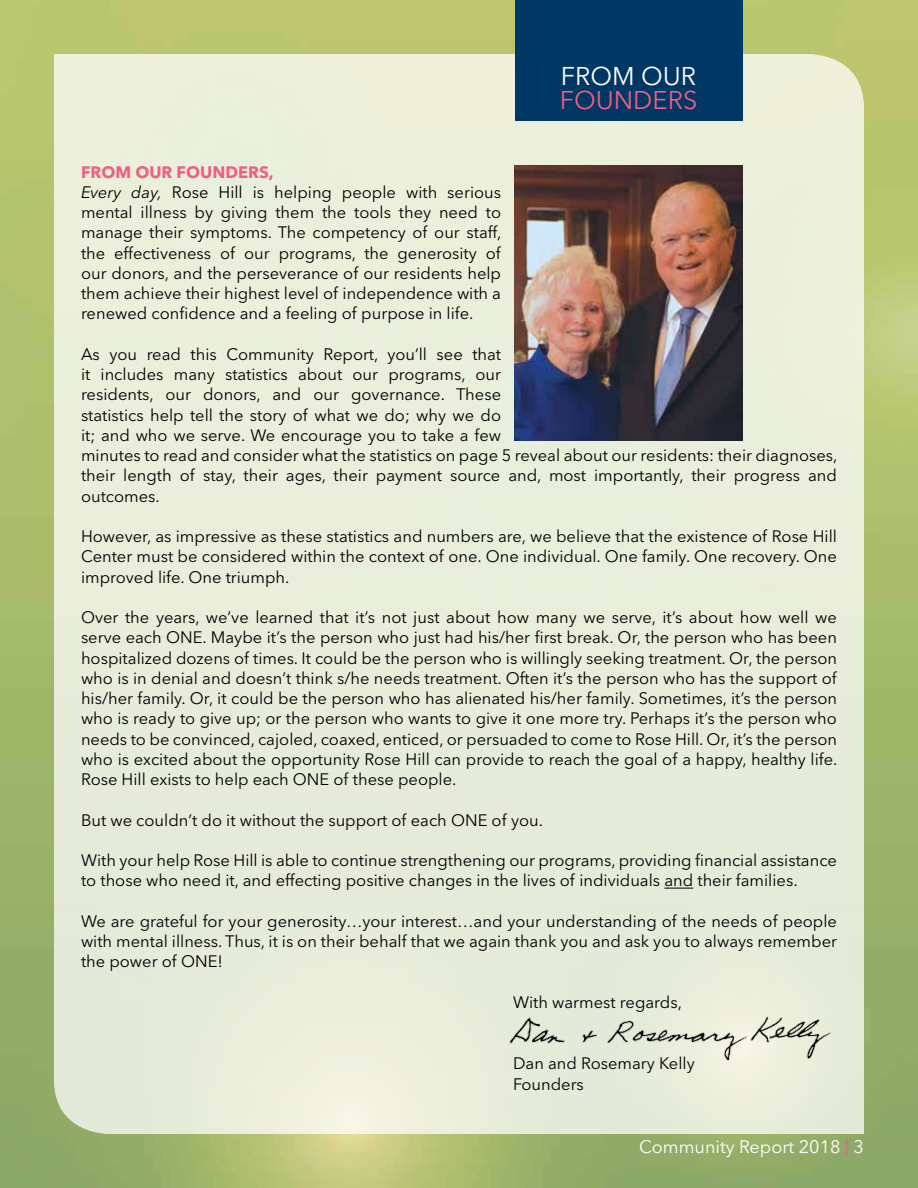
<style>
.page{position:relative;width:918px;height:1188px;background:#fff}
.page>*{position:absolute;margin:0;border:0;box-sizing:border-box;transform-origin:0 0}
.t1{font:25.5px "Avenir Next LT Pro";color:#ed6082}
.t2{font:25.5px "Avenir Next LT Pro";color:#fff}
.t3{font:18px "Avenir Next LT Pro";color:#fff}
.t4{font:16.5px/20.2px "Avenir Next LT Pro";color:#000}
.s1{font-weight:700;color:#ed6082}
.s2{font-style:italic}
.s3{color:#ed6082}
</style>
<div class="page">
<img style="left:0;top:0;width:918px;height:1188px">
<div style="left:54px;top:54px;width:810px;height:1080px;background:#e8eeda"></div>
<img style="left:502px;top:1009px;width:346px;height:55px">
<div style="left:515px;top:0;width:227px;height:121px;background:#003764"></div>
<svg style="left:664px;top:888px;width:29px;height:1px"></svg>
<img style="left:515px;top:165px;width:227px;height:276px">
<h1 class="t2" style="left:561px;top:61px;width:137px">FROM OUR</h1>
<h1 class="t1" style="left:560px;top:85px;width:139px">FOUNDERS</h1>
<p class="t4" style="left:81px;top:162px;width:422px"><span class="s1">FROM OUR FOUNDERS,<br></span><span class="s2">Every day,</span> Rose Hill is helping people with serious mental illness by giving them the tools they need to manage their symptoms. The competency of our staff, the effectiveness of our programs, the generosity of our donors, and the perseverance of our residents help them achieve their highest level of independence with a renewed confidence and a feeling of purpose in life.</p>
<p class="t4" style="left:81px;top:344px;width:758px">As you read this Community Report, you’ll see that<br>it includes many statistics about our programs, our<br>residents, our donors, and our governance. These<br>statistics help tell the story of what we do; why we do<br>it; and who we serve. We encourage you to take a few<br>minutes to read and consider what the statistics on page 5 reveal about our residents: their diagnoses, their length of stay, their ages, their payment source and, most importantly, their progress and outcomes.</p>
<p class="t4" style="left:81px;top:526px;width:758px;text-align:justify">However, as impressive as these statistics and numbers are, we believe that the existence of Rose Hill Center must be considered within the context of one. One individual. One family. One recovery. One improved life. One triumph.</p>
<p class="t4" style="left:81px;top:607px;width:758px;text-align:justify">Over the years, we’ve learned that it’s not just about how many we serve, it’s about how well we serve each ONE. Maybe it’s the person who just had his/her first break. Or, the person who has been hospitalized dozens of times. It could be the person who is willingly seeking treatment. Or, the person who is in denial and doesn’t think s/he needs treatment. Often it’s the person who has the support of his/her family. Or, it could be the person who has alienated his/her family. Sometimes, it’s the person who is ready to give up; or the person who wants to give it one more try. Perhaps it’s the person who needs to be convinced, cajoled, coaxed, enticed, or persuaded to come to Rose Hill. Or, it’s the person who is excited about the opportunity Rose Hill can provide to reach the goal of a happy, healthy life.<br>Rose Hill exists to help each ONE of these people.</p>
<p class="t4" style="left:81px;top:810px;width:464px">But we couldn’t do it without the support of each ONE of you.</p>
<p class="t4" style="left:81px;top:850px;width:758px">With your help Rose Hill is able to continue strengthening our programs, providing financial assistance to those who need it, and effecting positive changes in the lives of individuals and their families.</p>
<p class="t4" style="left:81px;top:911px;width:758px;text-align:justify">We are grateful for your generosity…your interest…and your understanding of the needs of people with mental illness. Thus, it is on their behalf that we again thank you and ask you to always remember the power of ONE!</p>
<p class="t4" style="left:513px;top:992px;width:170px">With warmest regards,</p>
<p class="t4" style="left:513px;top:1052px;width:183px;line-height:21px">Dan and Rosemary Kelly<br>Founders</p>
<p class="t3" style="left:639px;top:1136px;width:226px">Community Report 2018 <span class="s3">|</span> 3</p>
</div>
